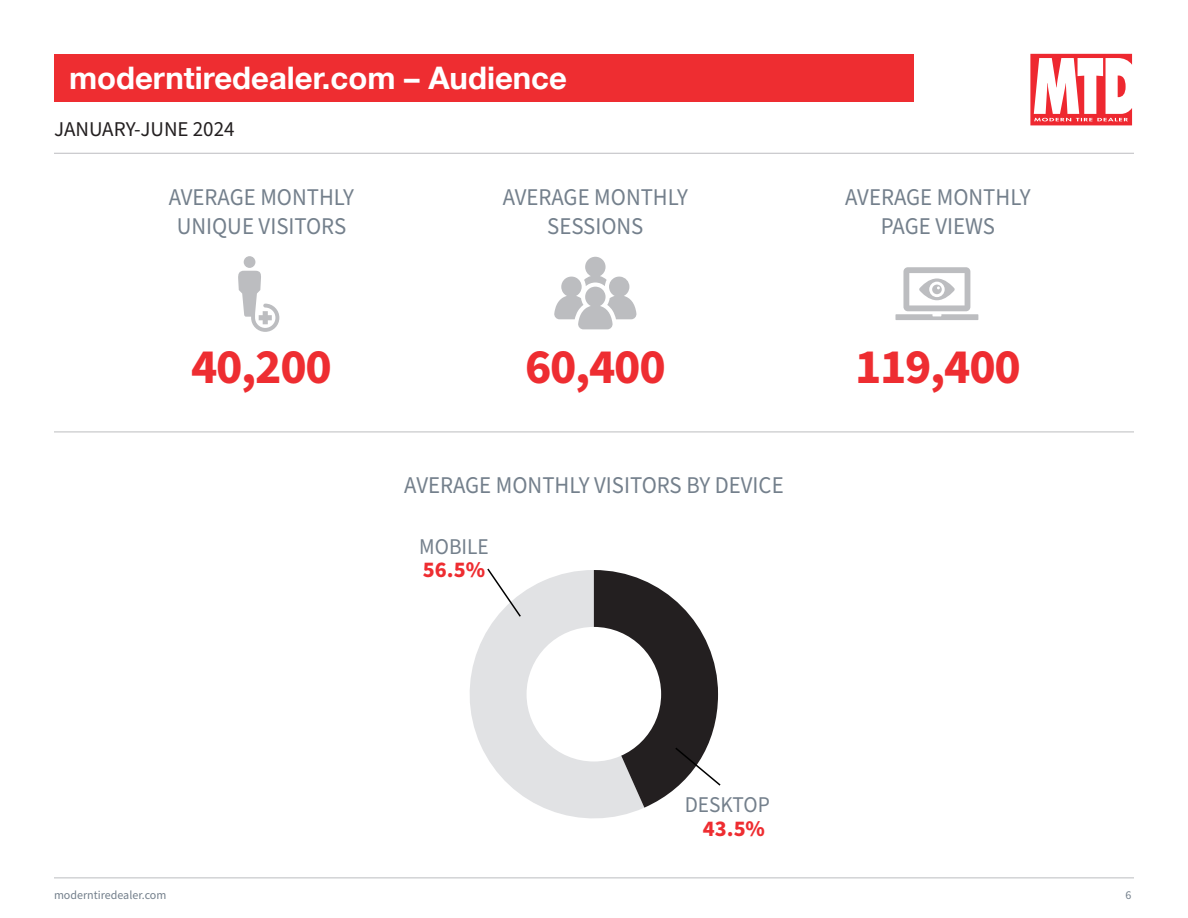
<style>
.page{position:relative;width:1188px;height:918px;background:#fff}
.page>*{position:absolute;margin:0;border:0;box-sizing:border-box;transform-origin:0 0}
.t1{font:700 49.5px "Source Sans Pro";letter-spacing:-.025em;color:#ee2d31}
.t2{font:700 31.05px "Helvetica Neue";color:#fff}
.t3{font:24px/28.8px "Source Sans Pro";color:#74808c;text-align:center;scale:.95 1}
.t4{font:22.5px "Source Sans Pro";color:#74808c;scale:.95 1}
.t5{font:700 22.5px "Source Sans Pro";color:#ee2d31}
.t6{font:21px "Source Sans Pro";color:#231f20}
.Body{font:12px "Source Sans Pro";color:#74808c}
</style>
<div class="page">
<div style="left:54px;top:54px;width:860px;height:47px;background:#ee2d31"></div>
<hr style="left:54px;top:878px;width:1080px;height:1px;background:#bcbdc0">
<svg style="left:1030px;top:54px;width:102px;height:71px"></svg>
<hr style="left:54px;top:153px;width:1080px;height:1px;background:#bcbdc0">
<hr style="left:54px;top:432px;width:1080px;height:1px;background:#bcbdc0">
<svg style="left:554px;top:257px;width:83px;height:72px"></svg>
<div style="left:244px;top:256px;width:11px;height:12px;background:#bcbdc0;border-radius:50%"></div>
<svg style="left:238px;top:271px;width:41px;height:61px"></svg>
<svg style="left:895px;top:267px;width:83px;height:53px"></svg>
<svg style="left:470px;top:570px;width:173px;height:249px;fill:#e1e2e4"></svg>
<div style="left:527px;top:627px;width:134px;height:134px;background:#fff;border-radius:50%"></div>
<svg style="left:486px;top:568px;width:36px;height:50px"></svg>
<svg style="left:594px;top:570px;width:127px;height:238px"></svg>
<p class="t2" style="left:69px;top:54px;width:499px">moderntiredealer.com – Audience</p>
<p class="t6" style="left:54px;top:115px;width:182px">JANUARY-JUNE 2024</p>
<p class="t3" style="left:169px;top:184px;width:197px">AVERAGE MONTHLY<br>UNIQUE VISITORS</p>
<p class="t1" style="left:191px;top:333px;width:142px">40,200</p>
<p class="t3" style="left:503px;top:184px;width:197px">AVERAGE MONTHLY<br>SESSIONS</p>
<p class="t1" style="left:525px;top:333px;width:142px">60,400</p>
<p class="t3" style="left:404px;top:471px;width:401px">AVERAGE MONTHLY VISITORS BY DEVICE</p>
<p class="t4" style="left:419px;top:531px;width:75px">MOBILE</p>
<p class="t5" style="left:423px;top:554px;width:64px">56.5%</p>
<p class="t3" style="left:845px;top:184px;width:197px">AVERAGE MONTHLY<br>PAGE VIEWS</p>
<p class="t1" style="left:855px;top:333px;width:167px">119,400</p>
<p class="t4" style="left:685px;top:789px;width:91px">DESKTOP</p>
<p class="t5" style="left:703px;top:813px;width:64px">43.5%</p>
<p class="Body" style="left:54px;top:887px;width:114px">moderntiredealer.com</p>
<p class="Body" style="left:1126px;top:887px;width:7px">6</p>
</div>
